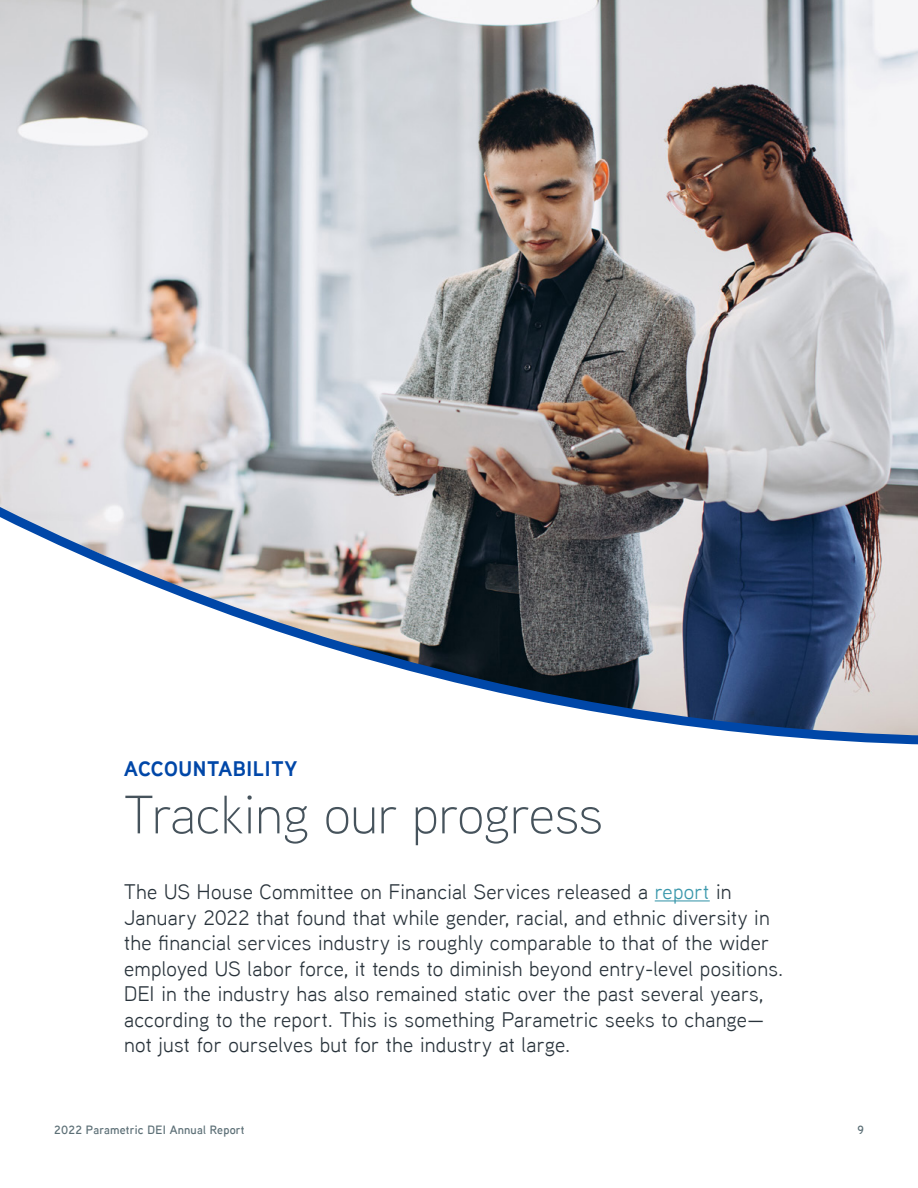
<style>
.page{position:relative;width:918px;height:1188px;background:#fff}
.page>*{position:absolute;margin:0;border:0;box-sizing:border-box;transform-origin:0 0}
.t1{font:300 54px "Aaux Next";color:#46535c}
.t2{font:21px/25.5px "Aaux Next";letter-spacing:.01em;color:#29333b}
.t3{font:700 21px "Aaux Next";letter-spacing:.03em;color:#0047a8}
.t4{font:600 12px "Aaux Next";letter-spacing:.02em;color:#5c6f76}
.s1{color:#3997ab}
</style>
<div class="page">
<img style="left:0;top:0;width:918px;height:355px">
<hr style="left:655px;top:900px;width:55px;height:1px;background:#3997ab">
<img style="left:0;top:355px;width:918px;height:390px">
<p class="t3" style="left:124px;top:754px;width:175px">ACCOUNTABILITY</p>
<h1 class="t1" style="left:124px;top:779px;width:480px">Tracking our progress</h1>
<p class="t2" style="left:124px;top:879px;width:660px">The US House Committee on Financial Services released a <span class="s1">report</span> in January 2022 that found that while gender, racial, and ethnic diversity in the financial services industry is roughly comparable to that of the wider employed US labor force, it tends to diminish beyond entry-level positions.<br>DEI in the industry has also remained static over the past several years, according to the report. This is something Parametric seeks to change— not just for ourselves but for the industry at large.</p>
<p class="t4" style="left:54px;top:1121px;width:192px">2022 Parametric DEI Annual Report</p>
<p class="t4" style="left:857px;top:1122px;width:8px">9</p>
</div>
